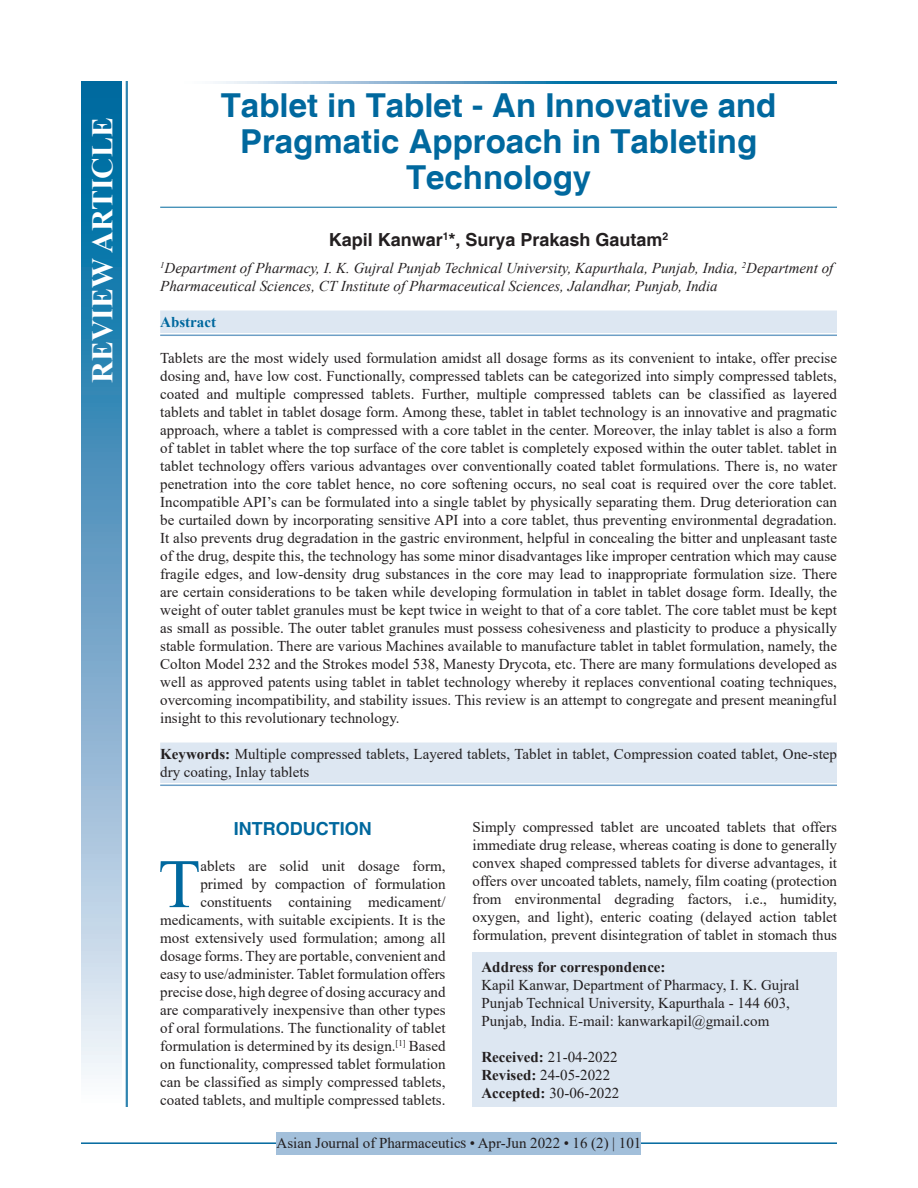
<style>
.page{position:relative;width:918px;height:1188px;background:#fff}
.page>*{position:absolute;margin:0;border:0;box-sizing:border-box;transform-origin:0 0}
.DROP_CAP_TX{font:69.3px "Times New Roman";color:#00689e}
.AT{font:700 33px/36px "Helvetica";color:#00689e;text-align:center}
.AH{font:700 30px "Times New Roman";color:#fff}
.AU{font:700 18px "Helvetica";color:#231f20}
.t1{font:700 18px "Helvetica";color:#00689e}
.ABS{font:15px/18px "Times New Roman";color:#231f20;text-align:justify}
.DROP_CAP_TX-2{font:15px/18px "Times New Roman";color:#231f20;text-align:right}
.AFF{font:italic 15px/18px "Times New Roman";color:#231f20}
.ADD{font:15px/18px "Times New Roman";color:#231f20}
.KWD_2_L{font:15px/18px "Times New Roman";color:#231f20}
.HIS{font:15px/18px "Times New Roman";color:#231f20}
.RF{font:15px "Times New Roman";color:#231f20}
.ABSH{font:700 15px "Times New Roman";color:#00689e}
.s1{font-weight:700}
</style>
<div class="page">
<hr style="left:81px;top:1142px;width:756px;height:2px;background:#00689e">
<div style="left:277px;top:1132px;width:364px;height:22px;background:#a2bfda"></div>
<hr style="left:160px;top:207px;width:677px;height:1px;background:#00689e">
<div style="left:160px;top:311px;width:677px;height:22px;background:#dde7f2"></div>
<hr style="left:160px;top:335px;width:677px;height:1px;background:#6d9fc6">
<div style="left:160px;top:743px;width:677px;height:40px;background:#dde7f2"></div>
<hr style="left:160px;top:785px;width:677px;height:1px;background:#6d9fc6">
<div style="left:472px;top:953px;width:365px;height:154px;background:#dde7f2"></div>
<svg style="left:215px;top:81px;width:622px;height:3px;background:#4d94bc"></svg>
<div style="left:81px;top:81px;width:41px;height:1026px;background:linear-gradient(to bottom,#005e9a,#f6f0f9)"></div>
<hr style="left:127px;top:81px;width:1px;height:1026px;background:#00689e">
<hr style="left:126px;top:81px;width:1px;height:1026px;background:#00689e">
<p class="AH" style="left:81px;top:383px;width:267px;rotate:-90deg">REVIEW ARTICLE</p>
<p class="AT" style="left:221px;top:89px;width:557px">Tablet in Tablet - An Innovative and<br>Pragmatic Approach in Tableting<br>Technology</p>
<p class="AU" style="left:329px;top:229px;width:341px">Kapil Kanwar<sup>1</sup>*, Surya Prakash Gautam<sup>2</sup></p>
<p class="AFF" style="left:160px;top:259px;width:675px"><sup>1</sup>Department of Pharmacy, I. K. Gujral Punjab Technical University, Kapurthala, Punjab, India, <sup>2</sup>Department of<br>Pharmaceutical Sciences, CT Institute of Pharmaceutical Sciences, Jalandhar, Punjab, India</p>
<p class="ABSH" style="left:160px;top:311px;width:57px">Abstract</p>
<p class="ABS" style="left:160px;top:349px;width:678px">Tablets are the most widely used formulation amidst all dosage forms as its convenient to intake, offer precise dosing and, have low cost. Functionally, compressed tablets can be categorized into simply compressed tablets, coated and multiple compressed tablets. Further, multiple compressed tablets can be classified as layered tablets and tablet in tablet dosage form. Among these, tablet in tablet technology is an innovative and pragmatic approach, where a tablet is compressed with a core tablet in the center. Moreover, the inlay tablet is also a form of tablet in tablet where the top surface of the core tablet is completely exposed within the outer tablet. tablet in tablet technology offers various advantages over conventionally coated tablet formulations. There is, no water penetration into the core tablet hence, no core softening occurs, no seal coat is required over the core tablet.<br>Incompatible API’s can be formulated into a single tablet by physically separating them. Drug deterioration can be curtailed down by incorporating sensitive API into a core tablet, thus preventing environmental degradation.<br>It also prevents drug degradation in the gastric environment, helpful in concealing the bitter and unpleasant taste of the drug, despite this, the technology has some minor disadvantages like improper centration which may cause fragile edges, and low-density drug substances in the core may lead to inappropriate formulation size. There are certain considerations to be taken while developing formulation in tablet in tablet dosage form. Ideally, the weight of outer tablet granules must be kept twice in weight to that of a core tablet. The core tablet must be kept as small as possible. The outer tablet granules must possess cohesiveness and plasticity to produce a physically stable formulation. There are various Machines available to manufacture tablet in tablet formulation, namely, the Colton Model 232 and the Strokes model 538, Manesty Drycota, etc. There are many formulations developed as well as approved patents using tablet in tablet technology whereby it replaces conventional coating techniques, overcoming incompatibility, and stability issues. This review is an attempt to congregate and present meaningful insight to this revolutionary technology.</p>
<p class="KWD_2_L" style="left:160px;top:745px;width:678px"><span class="s1">Keywords:</span> Multiple compressed tablets, Layered tablets, Tablet in tablet, Compression coated tablet, One-step dry coating, Inlay tablets</p>
<h1 class="t1" style="left:234px;top:818px;width:139px">INTRODUCTION</h1>
<p class="DROP_CAP_TX-2" style="left:160px;top:857px;width:287px">ablets are solid unit dosage form, primed by compaction of formulation constituents containing medicament/ medicaments, with suitable excipients. It is the most extensively used formulation; among all dosage forms. They are portable, convenient and easy to use/administer. Tablet formulation offers precise dose, high degree of dosing accuracy and are comparatively inexpensive than other types of oral formulations. The functionality of tablet formulation is determined by its design.<sup>[1]</sup> Based on functionality, compressed tablet formulation can be classified as simply compressed tablets, coated tablets, and multiple compressed tablets.</p>
<p class="DROP_CAP_TX" style="left:158px;top:835px;width:44px">T</p>
<p class="DROP_CAP_TX-2" style="left:472px;top:818px;width:366px;text-align:justify">Simply compressed tablet are uncoated tablets that offers immediate drug release, whereas coating is done to generally convex shaped compressed tablets for diverse advantages, it offers over uncoated tablets, namely, film coating (protection from environmental degrading factors, i.e., humidity, oxygen, and light), enteric coating (delayed action tablet formulation, prevent disintegration of tablet in stomach thus</p>
<p class="ADD" style="left:482px;top:958px;width:319px"><span class="s1">Address for correspondence:<br></span>Kapil Kanwar, Department of Pharmacy, I. K. Gujral Punjab Technical University, Kapurthala - 144 603, Punjab, India. E-mail: kanwarkapil@gmail.com</p>
<p class="HIS" style="left:482px;top:1048px;width:139px"><span class="s1">Received:</span> 21-04-2022<br><span class="s1">Revised:</span> 24-05-2022<br><span class="s1">Accepted:</span> 30-06-2022</p>
<p class="RF" style="left:277px;top:1133px;width:366px">Asian Journal of Pharmaceutics • Apr-Jun 2022 • 16 (2) | 101</p>
</div>
